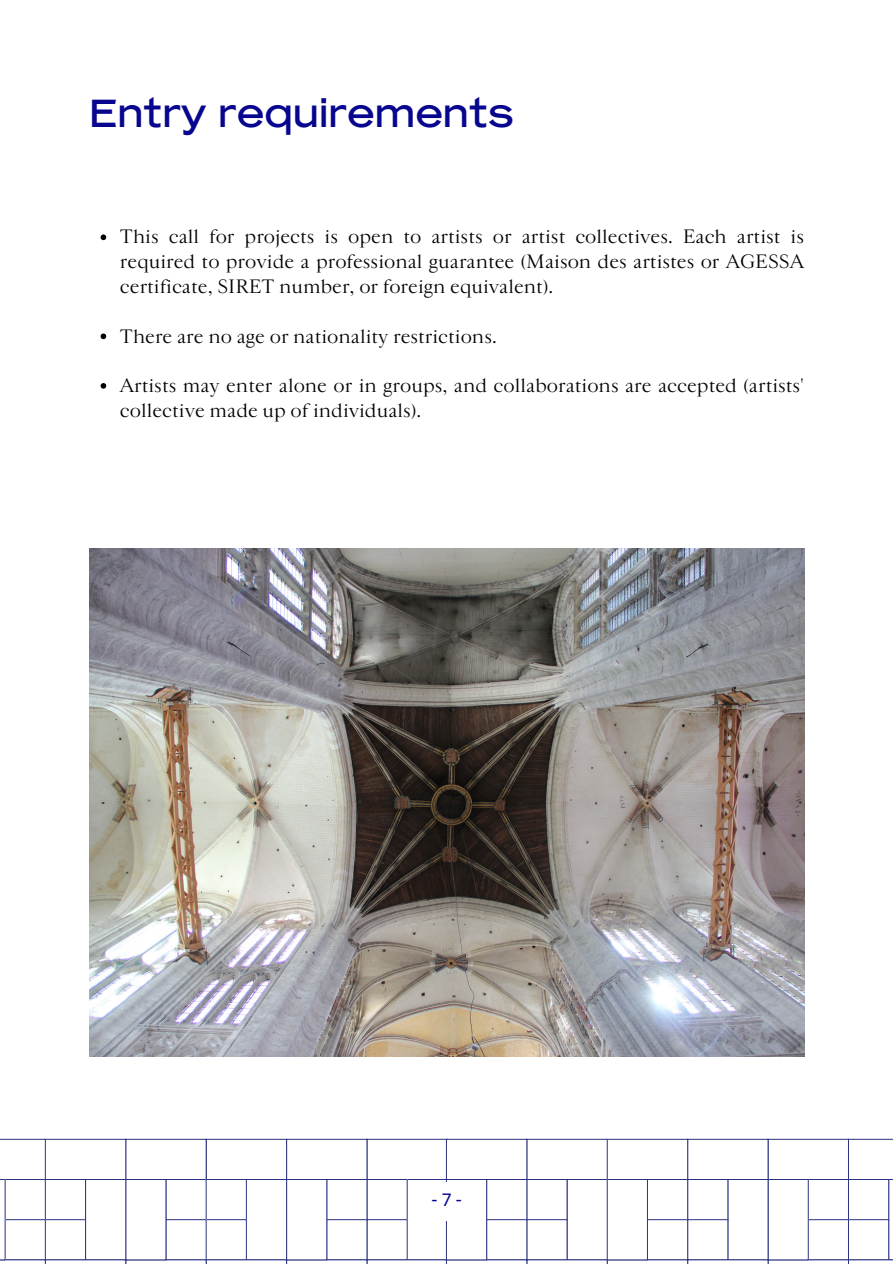
<style>
.page{position:relative;width:893px;height:1264px;background:#fff}
.page>*{position:absolute;margin:0;border:0;box-sizing:border-box;transform-origin:0 0}
.t1{font:39px "Mars Extended";color:#08058e}
.t2{font:18px/24.8px "Cardinal Classic Short";color:#000;text-align:justify}
.t3{font:18px "Akkurat LL";color:#070492}
</style>
<div class="page">
<svg style="left:0;top:1138px;width:892px;height:125px"></svg>
<div style="left:446px;top:1139px;width:81px;height:40px;background:#fff"></div>
<div style="left:446px;top:1138px;width:81px;height:41px;border:1px solid #2a327f"></div>
<div style="left:446px;top:1179px;width:40px;height:80px;background:#fff"></div>
<div style="left:446px;top:1178px;width:41px;height:82px;border:1px solid #2a327f"></div>
<img style="left:89px;top:549px;width:715px;height:507px">
<svg style="left:101px;top:234px;width:5px;height:6px"></svg>
<svg style="left:101px;top:333px;width:5px;height:6px"></svg>
<svg style="left:101px;top:383px;width:5px;height:5px"></svg>
<div style="left:418px;top:1182px;width:57px;height:38px;background:#fff"></div>
<p class="t1" style="left:89px;top:88px;width:426px">Entry requirements</p>
<p class="t2" style="left:120px;top:225px;width:685px">This call for projects is open to artists or artist collectives. Each artist is required to provide a professional guarantee (Maison des artistes or AGESSA certificate, SIRET number, or foreign equivalent).</p>
<p class="t2" style="left:120px;top:324px;width:378px">There are no age or nationality restrictions.</p>
<p class="t2" style="left:120px;top:373px;width:685px">Artists may enter alone or in groups, and collaborations are accepted (artists' collective made up of individuals).</p>
<p class="t3" style="left:431px;top:1192px;width:32px">-7-</p>
</div>
